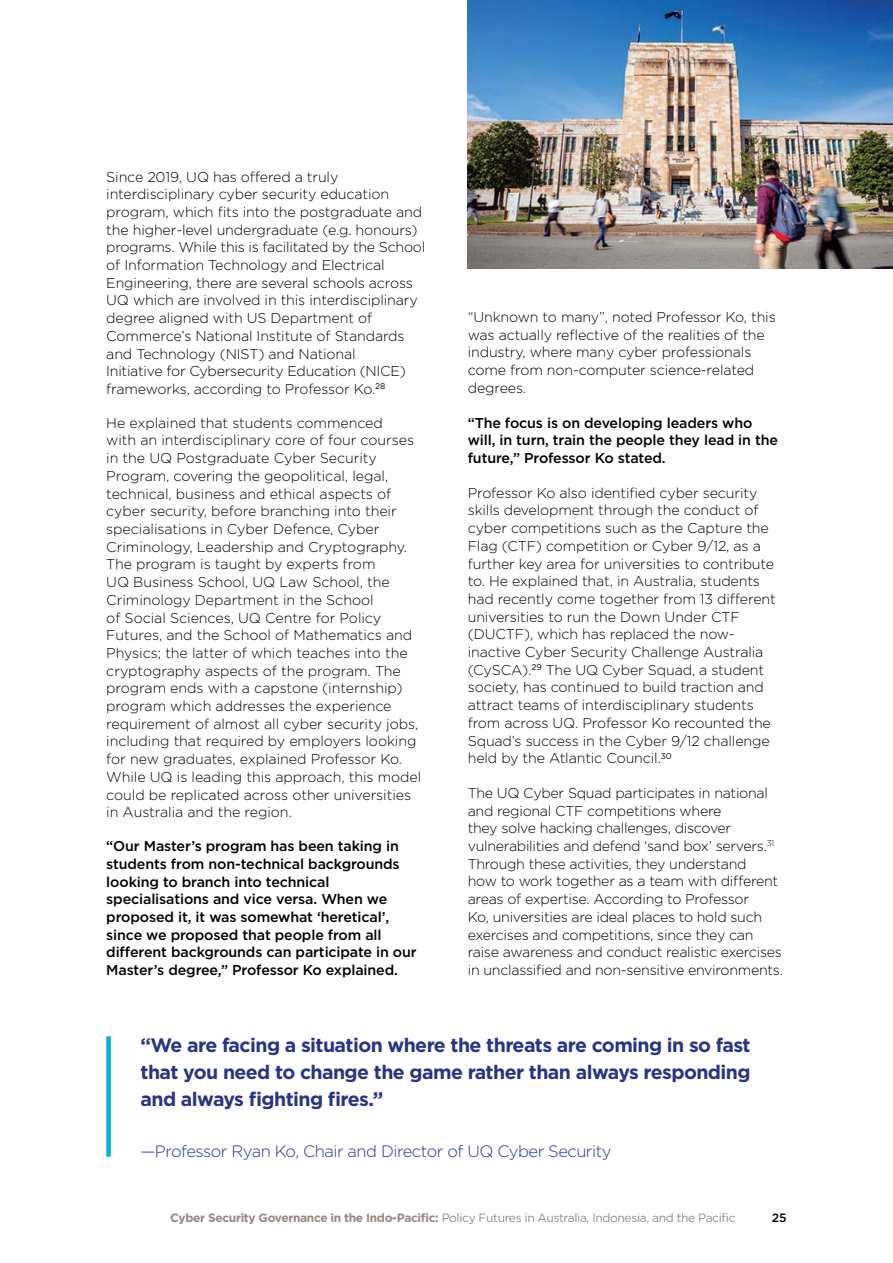
<style>
.page{position:relative;width:893px;height:1263px;background:#fff}
.page>*{position:absolute;margin:0;border:0;box-sizing:border-box;transform-origin:0 0}
.Pull_Quote{font:700 19.5px/27px "Gotham";letter-spacing:-.03em;color:#283484;text-align:justify}
.Pull_Quote_Author{font:300 16.5px "Gotham";letter-spacing:-.03em;color:#283484}
.Body_copy_new{font:300 14.25px/17.7px "Gotham";letter-spacing:-.01em;color:#000}
.Body_copy_new-2{font:500 14.25px/17.7px "Gotham";letter-spacing:-.01em;color:#000}
.t1{font:12px "Gotham";letter-spacing:-.03em;color:#938884}
.t2{font:500 12px "Gotham";color:#000}
.s1{font-weight:700}
</style>
<div class="page">
<img style="left:468px;top:0;width:425px;height:268px">
<div style="left:106px;top:1036px;width:5px;height:121px;background:#00b5d1"></div>
<p class="Body_copy_new" style="left:106px;top:167px;width:320px">Since 2019, UQ has offered a truly interdisciplinary cyber security education program, which fits into the postgraduate and the higher-level undergraduate (e.g. honours) programs. While this is facilitated by the School of Information Technology and Electrical Engineering, there are several schools across UQ which are involved in this interdisciplinary degree aligned with US Department of Commerce’s National Institute of Standards and Technology (NIST) and National<br>Initiative for Cybersecurity Education (NICE) frameworks, according to Professor Ko.<sup>28</sup></p>
<p class="Body_copy_new" style="left:106px;top:413px;width:317px">He explained that students commenced<br>with an interdisciplinary core of four courses in the UQ Postgraduate Cyber Security Program, covering the geopolitical, legal, technical, business and ethical aspects of cyber security, before branching into their specialisations in Cyber Defence, Cyber Criminology, Leadership and Cryptography.<br>The program is taught by experts from<br>UQ Business School, UQ Law School, the Criminology Department in the School<br>of Social Sciences, UQ Centre for Policy Futures, and the School of Mathematics and Physics; the latter of which teaches into the cryptography aspects of the program. The program ends with a capstone (internship) program which addresses the experience requirement of almost all cyber security jobs, including that required by employers looking for new graduates, explained Professor Ko.<br>While UQ is leading this approach, this model could be replicated across other universities in Australia and the region.</p>
<p class="Body_copy_new-2" style="left:106px;top:837px;width:312px">“Our Master’s program has been taking in students from non-technical backgrounds looking to branch into technical specialisations and vice versa. When we proposed it, it was somewhat ‘heretical’, since we proposed that people from all different backgrounds can participate in our Master’s degree,” Professor Ko explained.</p>
<p class="Body_copy_new" style="left:468px;top:308px;width:310px">“Unknown to many”, noted Professor Ko, this was actually reflective of the realities of the industry, where many cyber professionals come from non-computer science-related degrees.</p>
<p class="Body_copy_new-2" style="left:468px;top:413px;width:312px">“The focus is on developing leaders who will, in turn, train the people they lead in the future,” Professor Ko stated.</p>
<p class="Body_copy_new" style="left:468px;top:483px;width:310px">Professor Ko also identified cyber security skills development through the conduct of cyber competitions such as the Capture the Flag (CTF) competition or Cyber 9/12, as a further key area for universities to contribute to. He explained that, in Australia, students had recently come together from 13 different universities to run the Down Under CTF (DUCTF), which has replaced the now&shy;inactive Cyber Security Challenge Australia (CySCA).<sup>29</sup> The UQ Cyber Squad, a student society, has continued to build traction and attract teams of interdisciplinary students from across UQ. Professor Ko recounted the Squad’s success in the Cyber 9/12 challenge held by the Atlantic Council.<sup>30</sup></p>
<p class="Body_copy_new" style="left:468px;top:784px;width:317px">The UQ Cyber Squad participates in national and regional CTF competitions where<br>they solve hacking challenges, discover vulnerabilities and defend ‘sand box’ servers.<sup>31<br></sup>Through these activities, they understand<br>how to work together as a team with different areas of expertise. According to Professor<br>Ko, universities are ideal places to hold such exercises and competitions, since they can raise awareness and conduct realistic exercises in unclassified and non-sensitive environments.</p>
<p class="Pull_Quote" style="left:141px;top:1031px;width:611px">“We are facing a situation where the threats are coming in so fast that you need to change the game rather than always responding and always fighting fires.”</p>
<p class="Pull_Quote_Author" style="left:141px;top:1140px;width:472px">—Professor Ryan Ko, Chair and Director of UQ Cyber Security</p>
<p class="t1" style="left:170px;top:1209px;width:567px"><span class="s1">Cyber Security Governance in the Indo-Pacific:</span> Policy Futures in Australia, Indonesia, and the Pacific</p>
<p class="t2" style="left:772px;top:1209px;width:16px">25</p>
</div>
